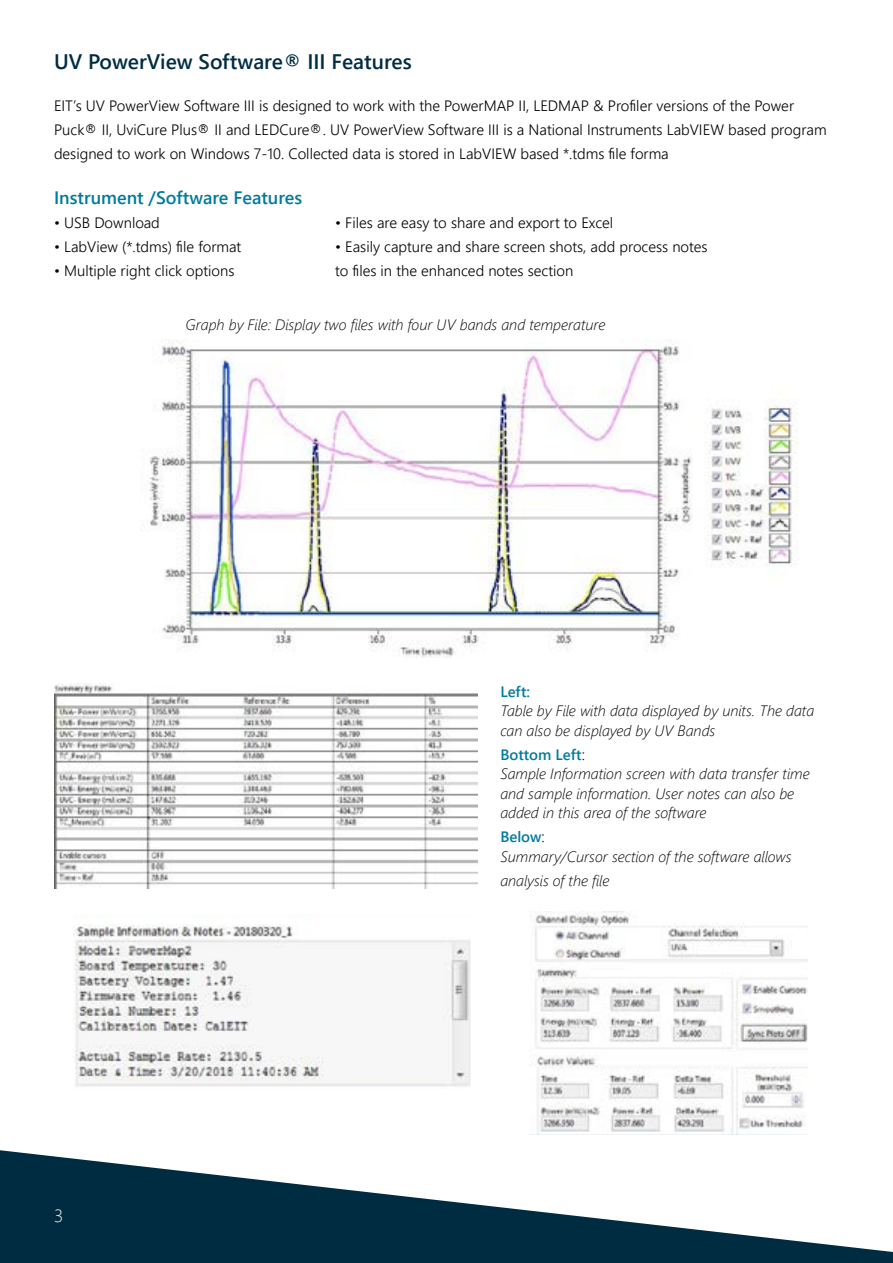
<style>
.page{position:relative;width:893px;height:1263px;background:#fff}
.page>*{position:absolute;margin:0;border:0;box-sizing:border-box;transform-origin:0 0}
.t1{font:600 21px "Segoe UI";color:#002c42}
.t2{font:600 18px "Segoe UI";color:#007a9e}
.t3{font:300 18px "Segoe UI";color:#fff}
.t4{font:300 15px/24px "Segoe UI";color:#000}
.t5{font:italic 300 15px/19.5px "Segoe UI";color:#000}
.t6{font:600 15px "Segoe UI";color:#007a9e}
.s1{font-weight:600;font-style:normal;color:#007a9e}
.s2{font-style:normal}
</style>
<div class="page">
<svg style="left:0;top:1150px;width:893px;height:113px;fill:#002c42"></svg>
<img style="left:149px;top:339px;width:650px;height:318px">
<img style="left:54px;top:684px;width:423px;height:204px">
<img style="left:73px;top:924px;width:398px;height:163px">
<img style="left:529px;top:911px;width:279px;height:223px">
<h1 class="t1" style="left:54px;top:54px;width:359px">UV PowerView Software® III Features</h1>
<p class="t4" style="left:54px;top:92px;width:774px">EIT’s UV PowerView Software III is designed to work with the PowerMAP II, LEDMAP &amp; Profiler versions of the Power<br>Puck® II, UviCure Plus® II and LEDCure®. UV PowerView Software III is a National Instruments LabVIEW based program designed to work on Windows 7-10. Collected data is stored in LabVIEW based *.tdms file forma</p>
<p class="t2" style="left:54px;top:191px;width:250px">Instrument /Software Features</p>
<p class="t4" style="left:54px;top:209px;width:107px">• USB Download</p>
<p class="t4" style="left:54px;top:233px;width:189px">• LabView (*.tdms) file format</p>
<p class="t4" style="left:54px;top:257px;width:182px">• Multiple right click options</p>
<p class="t4" style="left:335px;top:209px;width:280px">• Files are easy to share and export to Excel</p>
<p class="t4" style="left:335px;top:233px;width:374px">• Easily capture and share screen shots, add process notes to files in the enhanced notes section</p>
<p class="t5" style="left:186px;top:312px;width:421px">Graph by File: Display two files with four UV bands and temperature</p>
<p class="t3" style="left:54px;top:1208px;width:11px">3</p>
<p class="t6" style="left:500px;top:685px;width:31px">Left:</p>
<p class="t5" style="left:500px;top:699px;width:315px">Table by File with data displayed by units. The data can also be displayed by UV Bands</p>
<p class="t5" style="left:500px;top:742px;width:311px"><span class="s1">Bottom Left</span><span class="s2">:<br></span>Sample Information screen with data transfer time and sample information. User notes can also be added in this area of the software</p>
<p class="t5" style="left:500px;top:825px;width:293px"><span class="s1">Below</span><span class="s2">:<br></span>Summary/Cursor section of the software allows</p>
<p class="t5" style="left:500px;top:868px;width:111px">analysis of the file</p>
</div>
